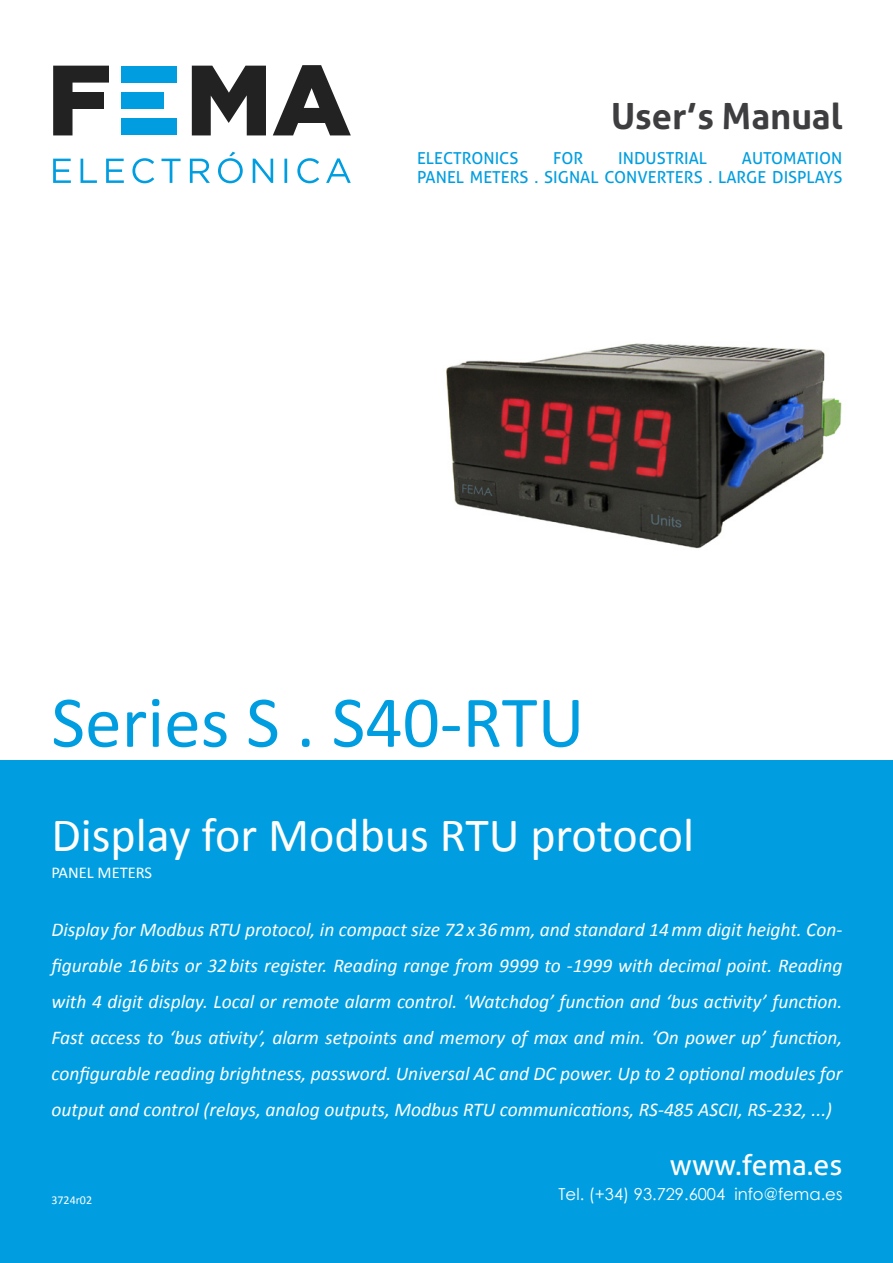
<style>
.page{position:relative;width:893px;height:1263px;background:#fff}
.page>*{position:absolute;margin:0;border:0;box-sizing:border-box;transform-origin:0 0}
.t1{font:73.5px "Calibri";color:#009ee0}
.t2{font:48px "Calibri";color:#fff}
.t3{font:700 36px "Aller";color:#3e3d40}
.t4{font:28.5px "Aller";color:#fff}
.t5{font:italic 19.5px/36px "Calibri";color:#fff;text-align:justify}
.t6{font:16.5px/19.8px "Aller";color:#009ee0;text-align:right}
.t7{font:16.5px "Century Gothic";color:#fff}
.t8{font:16.5px "Calibri";color:#fff}
.t9{font:12px "Calibri";color:#fff}
</style>
<div class="page">
<div style="left:0;top:760px;width:893px;height:503px;background:#009ee0"></div>
<img style="left:446px;top:343px;width:396px;height:206px">
<svg style="left:192px;top:65px;width:159px;height:70px"></svg>
<div style="left:122px;top:66px;width:55px;height:17px;background:#009ee0"></div>
<div style="left:122px;top:118px;width:55px;height:17px;background:#009ee0"></div>
<div style="left:122px;top:92px;width:42px;height:17px;background:#009ee0"></div>
<svg style="left:53px;top:66px;width:56px;height:69px"></svg>
<div style="left:62px;top:92px;width:42px;height:17px;background:#222223"></div>
<svg style="left:53px;top:152px;width:298px;height:31px"></svg>
<h3 class="t3" style="left:611px;top:94px;width:233px">User’s Manual</h3>
<p class="t6" style="left:417px;top:148px;width:103px">ELECTRONICS</p>
<p class="t6" style="left:553px;top:148px;width:32px">FOR</p>
<p class="t6" style="left:618px;top:148px;width:90px">INDUSTRIAL</p>
<p class="t6" style="left:417px;top:148px;width:427px">AUTOMATION<br>PANEL METERS . SIGNAL CONVERTERS . LARGE DISPLAYS</p>
<h1 class="t1" style="left:51px;top:677px;width:535px">Series S . S40-RTU</h1>
<h2 class="t2" style="left:51px;top:805px;width:644px">Display for Modbus RTU protocol</h2>
<p class="t8" style="left:51px;top:863px;width:56px">PANEL meters</p>
<p class="t5" style="left:51px;top:911px;width:792px">Display for Modbus RTU protocol, in compact size 72x36mm, and standard 14mm digit height. Con&shy;figurable 16bits or 32bits register. Reading range from 9999 to -1999 with decimal point. Reading with 4 digit display. Local or remote alarm control. ‘Watchdog’ function and ‘bus activity’ function.<br>Fast access to ‘bus ativity’, alarm setpoints and memory of max and min. ‘On power up’ function, configurable reading brightness, password. Universal AC and DC power. Up to 2 optional modules for output and control (relays, analog outputs, Modbus RTU communications, RS-485 ASCII, RS-232, ...)</p>
<h3 class="t4" style="left:670px;top:1148px;width:174px">www.fema.es</h3>
<p class="t7" style="left:559px;top:1183px;width:285px">Tel. (+34) 93.729.6004 info@fema.es</p>
<p class="t9" style="left:51px;top:1193px;width:42px">3724r02</p>
</div>
